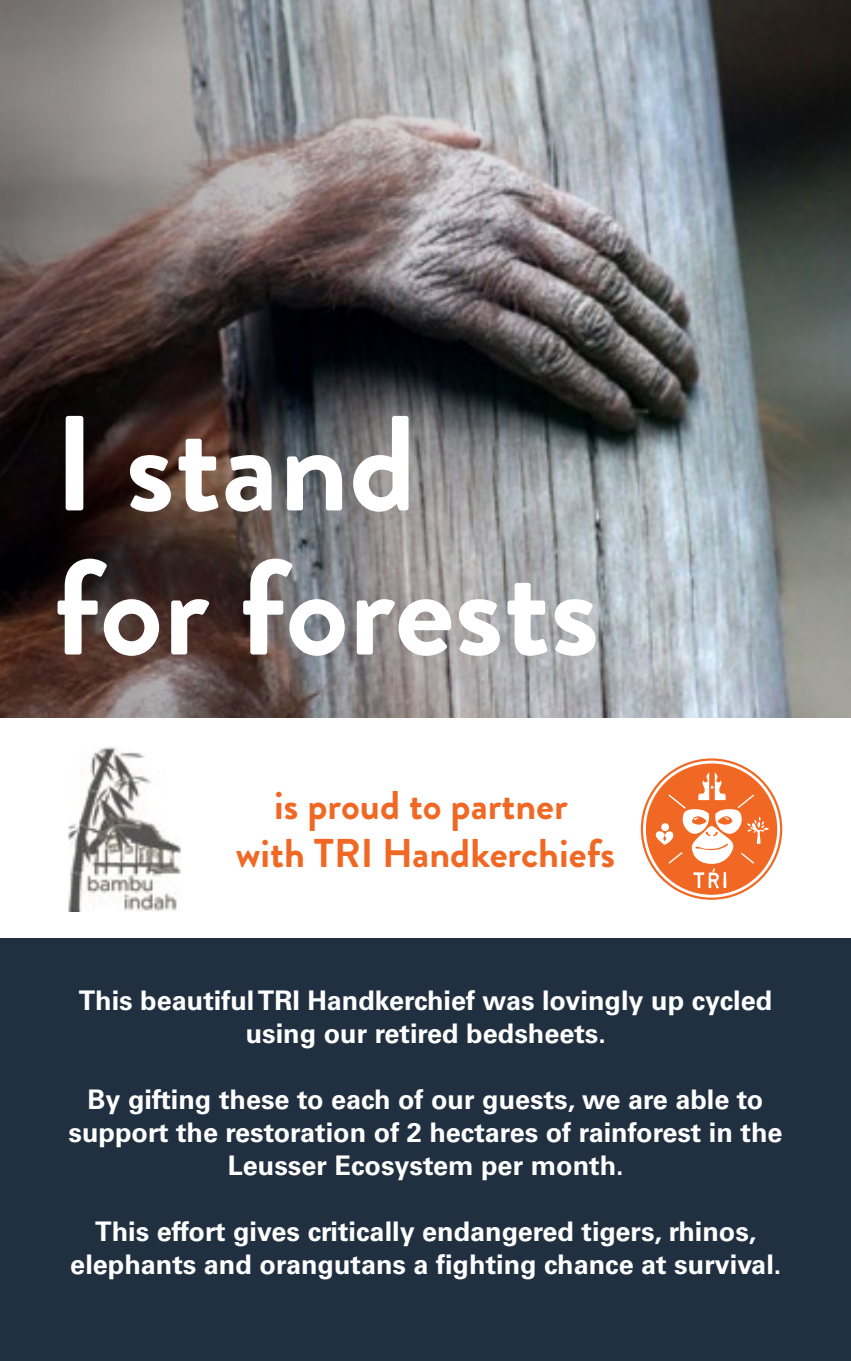
<style>
.page{position:relative;width:851px;height:1361px;background:#fff}
.page>*{position:absolute;margin:0;border:0;box-sizing:border-box;transform-origin:0 0}
.t1{font:700 135px/144px "Brandon Grotesque";color:#fff}
.t2{font:700 40.2px/48.3px "Brandon Grotesque";color:#f16824;text-align:center}
.t3{font:700 27px/33px "Univers LT Std";color:#fff;text-align:center}
</style>
<div class="page">
<div style="left:0;top:938px;width:850px;height:423px;background:#213040"></div>
<img style="left:713px;top:0;width:137px;height:717px">
<svg style="left:0;top:0;width:713px;height:717px;background:#767274"></svg>
<svg style="left:640px;top:758px;width:142px;height:142px"></svg>
<img style="left:69px;top:747px;width:111px;height:165px">
<h1 class="t1" style="left:53px;top:394px;width:547px">I stand for forests</h1>
<h2 class="t2" style="left:236px;top:781px;width:380px">is proud to partner<br>with TRI Handkerchiefs</h2>
<p class="t3" style="left:79px;top:984px;width:694px">This beautiful TRI Handkerchief was lovingly up cycled using our retired bedsheets.</p>
<p class="t3" style="left:68px;top:1083px;width:715px">By gifting these to each of our guests, we are able to support the restoration of 2 hectares of rainforest in the<br>Leusser Ecosystem per month.</p>
<p class="t3" style="left:70px;top:1215px;width:712px">This effort gives critically endangered tigers, rhinos, elephants and orangutans a fighting chance at survival.</p>
</div>
